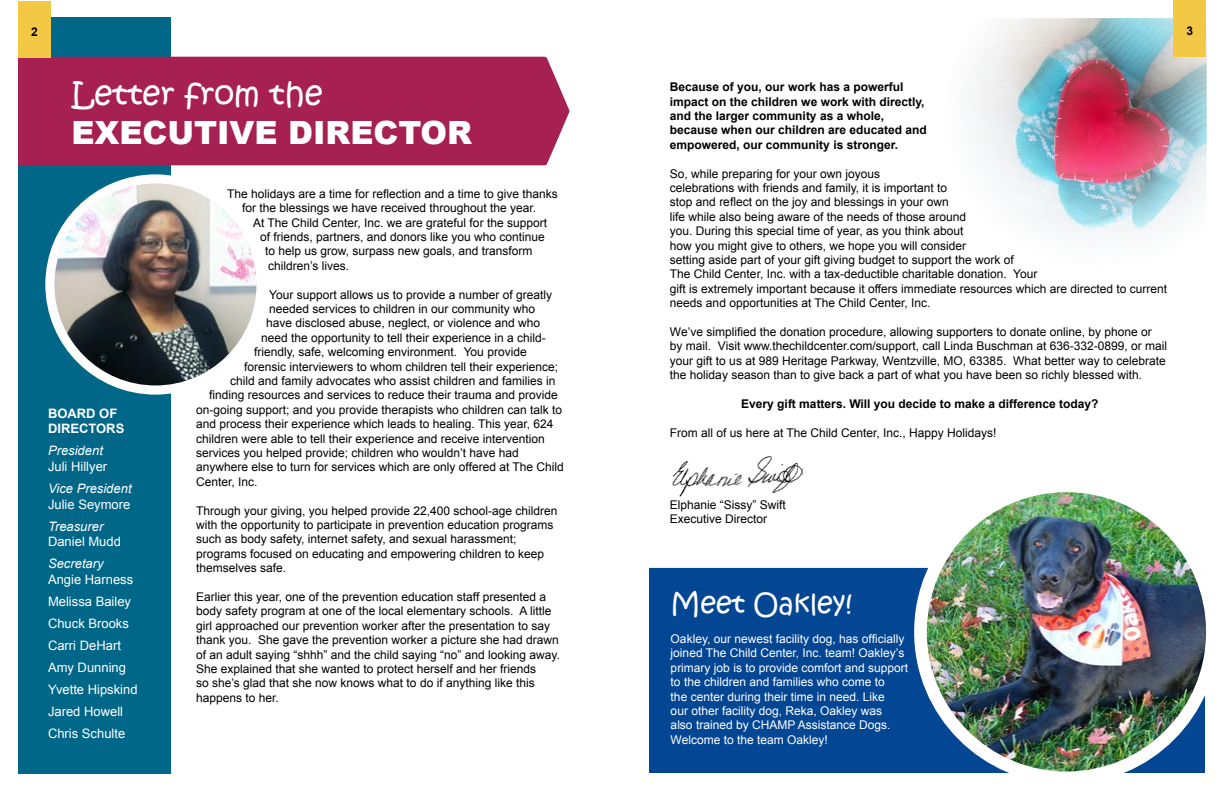
<style>
.page{position:relative;width:1224px;height:792px;background:#fff}
.page>*{position:absolute;margin:0;border:0;box-sizing:border-box;transform-origin:0 0}
.t1{font:900 32px "Arial";color:#fff}
.t2{font:32px "Kristen ITC";color:#fff}
.t3{font:28px "Kristen ITC";color:#fff}
.t4{font:13px/22px "Arial";color:#fff}
.t5{font:italic 13px "Arial";color:#fff}
.t6{font:700 13px/15.6px "Arial";color:#fff}
.t7{font:12px/14.4px "Arial";color:#000}
.t8{font:12px/14.4px "Arial";color:#fff}
.t9{font:700 12px/14.4px "Arial";color:#000}
</style>
<div class="page">
<div style="left:18px;top:18px;width:153px;height:756px;background:#006789"></div>
<div style="left:18px;top:57px;width:551px;height:108px;background:#a62051"></div>
<img style="left:672px;top:456px;width:130px;height:41px">
<img style="left:974px;top:18px;width:233px;height:220px">
<div style="left:45px;top:174px;width:221px;height:221px;background:#fff;border-radius:50%"></div>
<img style="left:55px;top:184px;width:201px;height:201px;border-radius:101px">
<div style="left:648px;top:567px;width:558px;height:207px;background:#034694;border:1px solid #fff"></div>
<div style="left:914px;top:480px;width:305px;height:304px;background:#fff;border-radius:50%"></div>
<img style="left:927px;top:492px;width:279px;height:279px;border-radius:140px">
<div style="left:18px;top:1px;width:33px;height:56px;background:#f3c844"></div>
<div style="left:1173px;top:0;width:33px;height:56px;background:#f3c844"></div>
<p class="t9" style="left:31px;top:25px;width:8px">2</p>
<p class="t9" style="left:1187px;top:24px;width:8px">3</p>
<h1 class="t2" style="left:71px;top:73px;width:253px">Letter from the</h1>
<h1 class="t1" style="left:71px;top:110px;width:402px">EXECUTIVE DIRECTOR</h1>
<p class="t6" style="left:48px;top:406px;width:78px">BOARD OF<br>DIRECTORS</p>
<p class="t5" style="left:48px;top:442px;width:56px">President</p>
<p class="t4" style="left:48px;top:455px;width:61px">Juli Hillyer</p>
<p class="t5" style="left:48px;top:480px;width:85px">Vice President</p>
<p class="t4" style="left:48px;top:493px;width:84px">Julie Seymore</p>
<p class="t5" style="left:48px;top:518px;width:57px">Treasurer</p>
<p class="t4" style="left:48px;top:531px;width:74px">Daniel Mudd</p>
<p class="t5" style="left:48px;top:555px;width:57px">Secretary</p>
<p class="t4" style="left:48px;top:568px;width:91px">Angie Harness<br>Melissa Bailey<br>Chuck Brooks<br>Carri DeHart<br>Amy Dunning<br>Yvette Hipskind<br>Jared Howell<br>Chris Schulte</p>
<p class="t7" style="left:227px;top:186px;width:332px;text-align:center">The holidays are a time for reflection and a time to give thanks for the blessings we have received throughout the year.</p>
<p class="t7" style="left:253px;top:215px;width:295px">At The Child Center, Inc. we are grateful for the support</p>
<p class="t7" style="left:260px;top:230px;width:286px">of friends, partners, and donors like you who continue</p>
<p class="t7" style="left:265px;top:244px;width:269px">to help us grow, surpass new goals, and transform</p>
<p class="t7" style="left:268px;top:258px;width:83px">children’s lives.</p>
<p class="t7" style="left:269px;top:287px;width:285px">Your support allows us to provide a number of greatly</p>
<p class="t7" style="left:269px;top:302px;width:268px">needed services to children in our community who</p>
<p class="t7" style="left:266px;top:316px;width:276px">have disclosed abuse, neglect, or violence and who</p>
<p class="t7" style="left:261px;top:330px;width:286px">need the opportunity to tell their experience in a child-</p>
<p class="t7" style="left:254px;top:345px;width:274px">friendly, safe, welcoming environment. You provide</p>
<p class="t7" style="left:244px;top:359px;width:316px">forensic interviewers to whom children tell their experience;</p>
<p class="t7" style="left:230px;top:374px;width:327px">child and family advocates who assist children and families in</p>
<p class="t7" style="left:209px;top:388px;width:350px">finding resources and services to reduce their trauma and provide</p>
<p class="t7" style="left:196px;top:402px;width:368px">on-going support; and you provide therapists who children can talk to</p>
<p class="t7" style="left:196px;top:417px;width:359px">and process their experience which leads to healing. This year, 624</p>
<p class="t7" style="left:196px;top:431px;width:350px">children were able to tell their experience and receive intervention</p>
<p class="t7" style="left:196px;top:446px;width:324px">services you helped provide; children who wouldn’t have had</p>
<p class="t7" style="left:196px;top:460px;width:369px">anywhere else to turn for services which are only offered at The Child</p>
<p class="t7" style="left:196px;top:474px;width:63px">Center, Inc.</p>
<p class="t7" style="left:196px;top:503px;width:363px">Through your giving, you helped provide 22,400 school-age children with the opportunity to participate in prevention education programs such as body safety, internet safety, and sexual harassment; programs focused on educating and empowering children to keep themselves safe.</p>
<p class="t7" style="left:196px;top:590px;width:366px">Earlier this year, one of the prevention education staff presented a body safety program at one of the local elementary schools. A little girl approached our prevention worker after the presentation to say thank you. She gave the prevention worker a picture she had drawn of an adult saying “shhh” and the child saying “no” and looking away.<br>She explained that she wanted to protect herself and her friends<br>so she’s glad that she now knows what to do if anything like this happens to her.</p>
<p class="t9" style="left:670px;top:80px;width:258px">Because of you, our work has a powerful impact on the children we work with directly, and the larger community as a whole, because when our children are educated and empowered, our community is stronger.</p>
<p class="t7" style="left:670px;top:166px;width:499px">So, while preparing for your own joyous<br>celebrations with friends and family, it is important to<br>stop and reflect on the joy and blessings in your own<br>life while also being aware of the needs of those around<br>you. During this special time of year, as you think about<br>how you might give to others, we hope you will consider<br>setting aside part of your gift giving budget to support the work of<br>The Child Center, Inc. with a tax-deductible charitable donation. Your<br>gift is extremely important because it offers immediate resources which are directed to current needs and opportunities at The Child Center, Inc.</p>
<p class="t7" style="left:670px;top:325px;width:499px">We’ve simplified the donation procedure, allowing supporters to donate online, by phone or by mail. Visit www.thechildcenter.com/support, call Linda Buschman at 636-332-0899, or mail your gift to us at 989 Heritage Parkway, Wentzville, MO, 63385. What better way to celebrate the holiday season than to give back a part of what you have been so richly blessed with.</p>
<p class="t9" style="left:741px;top:397px;width:359px">Every gift matters. Will you decide to make a difference today?</p>
<p class="t7" style="left:670px;top:425px;width:328px">From all of us here at The Child Center, Inc., Happy Holidays!</p>
<p class="t7" style="left:670px;top:497px;width:118px">Elphanie “Sissy” Swift<br>Executive Director</p>
<h2 class="t3" style="left:671px;top:585px;width:183px">Meet Oakley!</h2>
<p class="t8" style="left:671px;top:632px;width:239px">Oakley, our newest facility dog, has officially joined The Child Center, Inc. team! Oakley’s primary job is to provide comfort and support to the children and families who come to<br>the center during their time in need. Like<br>our other facility dog, Reka, Oakley was<br>also trained by CHAMP Assistance Dogs.<br>Welcome to the team Oakley!</p>
</div>
